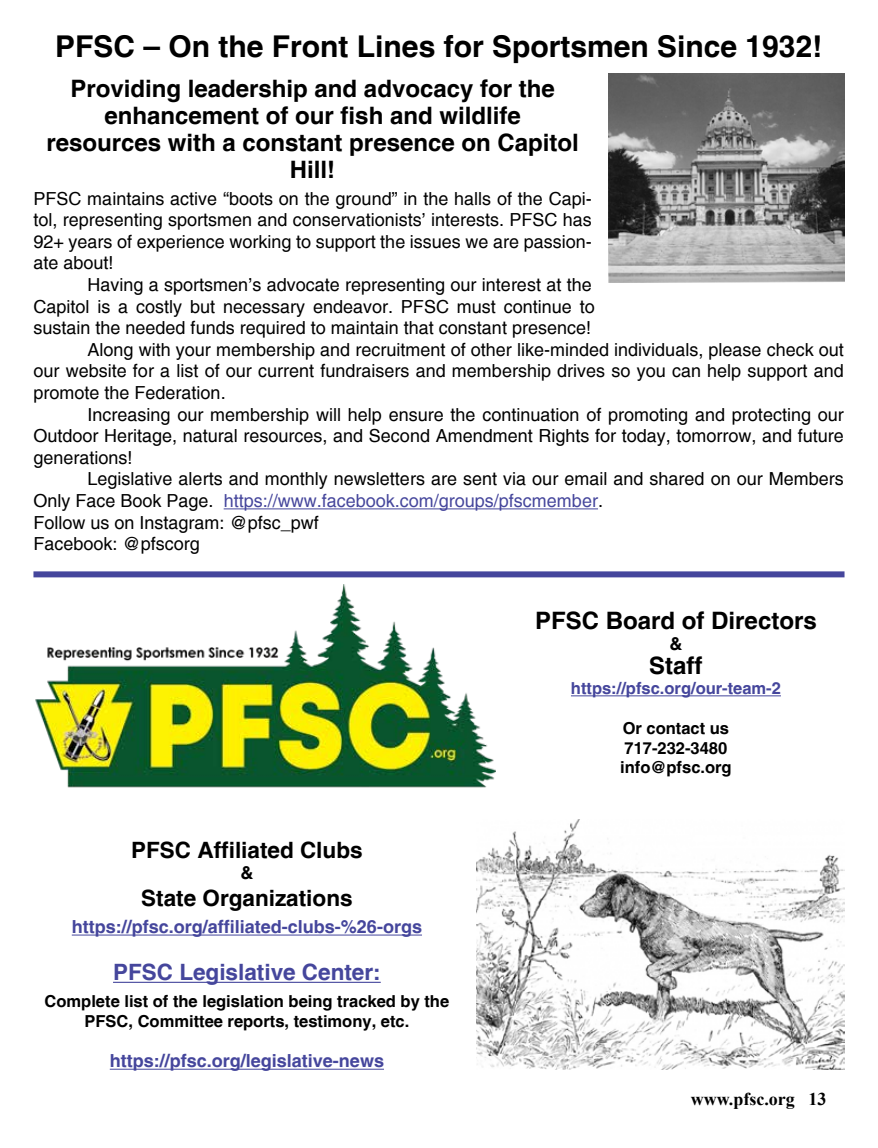
<style>
.page{position:relative;width:878px;height:1148px;background:#fff}
.page>*{position:absolute;margin:0;border:0;box-sizing:border-box;transform-origin:0 0}
.t1{font:700 30px "Helvetica";color:#000}
.t2{font:700 24px/27px "Helvetica";color:#000;text-align:center}
.t3{font:700 22.5px "Helvetica";color:#000}
.t4{font:700 22.5px "Helvetica";color:#45469c}
.t5{font:18px/21.6px "Helvetica";color:#000;text-align:justify}
.t6{font:700 18px "Helvetica";color:#45469c}
.t7{font:18px "Helvetica";color:#45469c}
.t8{font:700 18px "Times New Roman";color:#000}
.t9{font:700 18px "Helvetica";color:#000}
.t10{font:700 16.5px/19.8px "Helvetica";color:#000}
.t11{font:700 16.5px "Helvetica";color:#45469c}
.s1{color:#000}
</style>
<div class="page">
<img style="left:477px;top:819px;width:367px;height:250px">
<div style="left:33px;top:571px;width:811px;height:6px;background:#45469c"></div>
<hr style="left:571px;top:695px;width:210px;height:1px;background:#45469c">
<hr style="left:72px;top:934px;width:350px;height:1px;background:#45469c">
<hr style="left:113px;top:981px;width:268px;height:1px;background:#45469c">
<hr style="left:110px;top:1068px;width:274px;height:1px;background:#45469c">
<hr style="left:224px;top:508px;width:374px;height:1px;background:#45469c">
<img style="left:608px;top:74px;width:236px;height:208px">
<img style="left:35px;top:584px;width:460px;height:204px">
<h1 class="t1" style="left:55px;top:28px;width:768px">PFSC – On the Front Lines for Sportsmen Since 1932!</h1>
<h2 class="t2" style="left:46px;top:74px;width:534px">Providing leadership and advocacy for the enhancement of our fish and wildlife resources with a constant presence on Capitol<br>Hill!</h2>
<p class="t5" style="left:33px;top:188px;width:560px">PFSC maintains active “boots on the ground” in the halls of the Capi&shy;tol, representing sportsmen and conservationists’ interests. PFSC has 92+ years of experience working to support the issues we are passion&shy;ate about!</p>
<p class="t5" style="left:87px;top:274px;width:505px">Having a sportsmen’s advocate representing our interest at the</p>
<p class="t5" style="left:33px;top:296px;width:563px">Capitol is a costly but necessary endeavor. PFSC must continue to</p>
<p class="t5" style="left:33px;top:317px;width:559px">sustain the needed funds required to maintain that constant presence!</p>
<p class="t5" style="left:87px;top:339px;width:758px">Along with your membership and recruitment of other like-minded individuals, please check out</p>
<p class="t5" style="left:33px;top:360px;width:811px">our website for a list of our current fundraisers and membership drives so you can help support and</p>
<p class="t5" style="left:33px;top:382px;width:194px">promote the Federation.</p>
<p class="t5" style="left:87px;top:404px;width:757px">Increasing our membership will help ensure the continuation of promoting and protecting our</p>
<p class="t5" style="left:33px;top:425px;width:811px">Outdoor Heritage, natural resources, and Second Amendment Rights for today, tomorrow, and future</p>
<p class="t5" style="left:33px;top:447px;width:101px">generations!</p>
<p class="t5" style="left:87px;top:468px;width:757px">Legislative alerts and monthly newsletters are sent via our email and shared on our Members</p>
<p class="t7" style="left:33px;top:490px;width:571px"><span class="s1">Only Face Book Page.</span> https://www.facebook.com/groups/pfscmember<span class="s1">.</span></p>
<p class="t5" style="left:33px;top:512px;width:287px">Follow us on Instagram: @pfsc_pwf</p>
<p class="t5" style="left:33px;top:533px;width:168px">Facebook: @pfscorg</p>
<p class="t3" style="left:131px;top:836px;width:233px">PFSC Affiliated Clubs</p>
<p class="t9" style="left:240px;top:861px;width:14px">&amp;</p>
<p class="t3" style="left:141px;top:884px;width:213px">State Organizations</p>
<p class="t6" style="left:72px;top:915px;width:352px">https://pfsc.org/affiliated-clubs-%26-orgs</p>
<p class="t4" style="left:113px;top:958px;width:269px">PFSC Legislative Center:</p>
<p class="t10" style="left:45px;top:991px;width:406px;text-align:center">Complete list of the legislation being tracked by the<br>PFSC, Committee reports, testimony, etc.</p>
<p class="t6" style="left:110px;top:1050px;width:276px">https://pfsc.org/legislative-news</p>
<h2 class="t2" style="left:535px;top:607px;width:283px">PFSC Board of Directors</h2>
<p class="t9" style="left:669px;top:633px;width:14px">&amp;</p>
<h2 class="t2" style="left:649px;top:652px;width:55px">Staff</h2>
<p class="t11" style="left:571px;top:678px;width:211px">https://pfsc.org/our-team-2</p>
<p class="t10" style="left:620px;top:718px;width:113px">Or contact us<br>717-232-3480 info@pfsc.org</p>
<p class="t8" style="left:690px;top:1086px;width:137px">www.pfsc.org 13</p>
</div>
